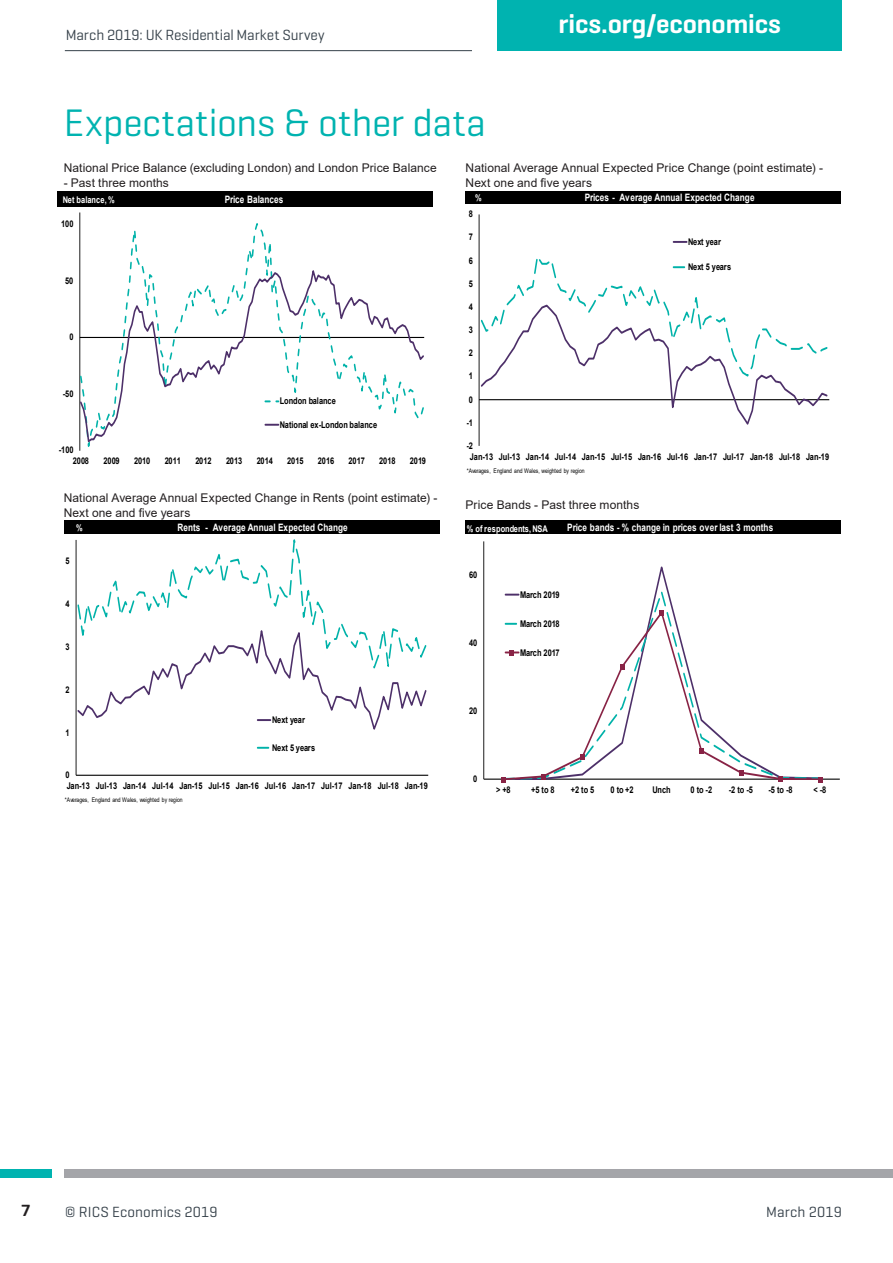
<style>
.page{position:relative;width:893px;height:1263px;background:#fff}
.page>*{position:absolute;margin:0;border:0;box-sizing:border-box;transform-origin:0 0}
.Main_Header{font:39px "Geogrotesque";color:#00b3b0}
.t1{font:600 27px "Geogrotesque";letter-spacing:-.005em;color:#fff}
.t2{font:600 16.5px "Geogrotesque";color:#231f20}
.t3{font:15px "Geogrotesque";letter-spacing:.005em;color:#36414a}
.Chart_description_te{font:12px/15px "Arial";letter-spacing:.005em;color:#231f20}
.t4{font:700 10.2px "Arial";letter-spacing:.01em;color:#fff;scale:.8 1}
.t5{font:700 9.3px "Arial";letter-spacing:-.015em;color:#000;scale:.8 1}
.t6{font:700 9.3px "Arial";letter-spacing:.025em;color:#000;scale:.8 1}
.t7{font:700 9.3px "Arial";letter-spacing:.02em;color:#fff;scale:.8 1}
.t8{font:6.3px "Arial";letter-spacing:-.02em;color:#000;scale:.8 1}
</style>
<div class="page">
<div style="left:497px;top:0;width:345px;height:51px;background:#00b3b0"></div>
<hr style="left:65px;top:50px;width:407px;height:1px;background:#36414a">
<div style="left:0;top:1169px;width:51px;height:9px;background:#00b3b0"></div>
<div style="left:64px;top:1169px;width:829px;height:9px;background:#a4a5a9"></div>
<hr style="left:80px;top:212px;width:1px;height:239px;background:#000">
<svg style="left:80px;top:215px;width:192px;height:236px"></svg>
<svg style="left:80px;top:264px;width:344px;height:180px"></svg>
<svg style="left:265px;top:400px;width:14px;height:2px"></svg>
<svg style="left:265px;top:424px;width:14px;height:2px"></svg>
<div style="left:57px;top:191px;width:376px;height:15px;background:#000"></div>
<hr style="left:76px;top:540px;width:1px;height:235px;background:#000">
<hr style="left:76px;top:775px;width:352px;height:1px;background:#000">
<svg style="left:76px;top:540px;width:249px;height:82px"></svg>
<svg style="left:76px;top:622px;width:351px;height:112px"></svg>
<svg style="left:258px;top:747px;width:12px;height:2px"></svg>
<div style="left:64px;top:521px;width:375px;height:13px;background:#000"></div>
<hr style="left:479px;top:214px;width:1px;height:232px;background:#000">
<svg style="left:673px;top:241px;width:14px;height:2px"></svg>
<svg style="left:479px;top:252px;width:350px;height:175px"></svg>
<div style="left:466px;top:191px;width:375px;height:13px;background:#000"></div>
<hr style="left:483px;top:541px;width:1px;height:238px;background:#000">
<hr style="left:484px;top:779px;width:356px;height:1px;background:#000">
<svg style="left:504px;top:609px;width:314px;height:170px"></svg>
<svg style="left:502px;top:777px;width:4px;height:5px"></svg>
<svg style="left:541px;top:774px;width:4px;height:5px"></svg>
<svg style="left:580px;top:754px;width:5px;height:6px"></svg>
<svg style="left:620px;top:664px;width:4px;height:5px"></svg>
<svg style="left:660px;top:610px;width:4px;height:5px"></svg>
<svg style="left:699px;top:748px;width:5px;height:6px"></svg>
<svg style="left:739px;top:770px;width:4px;height:5px"></svg>
<svg style="left:778px;top:776px;width:5px;height:6px"></svg>
<svg style="left:818px;top:777px;width:4px;height:5px"></svg>
<svg style="left:505px;top:594px;width:14px;height:1px"></svg>
<svg style="left:505px;top:623px;width:14px;height:2px"></svg>
<svg style="left:505px;top:650px;width:14px;height:5px"></svg>
<div style="left:466px;top:521px;width:375px;height:13px;background:#000"></div>
<p class="t3" style="left:66px;top:25px;width:260px">March 2019: UK Residential Market Survey</p>
<p class="Main_Header" style="left:64px;top:98px;width:424px">Expectations &amp; other data</p>
<h2 class="t1" style="left:559px;top:7px;width:224px">rics.org/economics</h2>
<p class="Chart_description_te" style="left:64px;top:161px;width:374px">National Price Balance (excluding London) and London Price Balance</p>
<p class="Chart_description_te" style="left:64px;top:176px;width:107px">- Past three months</p>
<p class="t7" style="left:63px;top:193px;width:66px">Net balance, %</p>
<p class="t4" style="left:225px;top:192px;width:75px">Price Balances</p>
<p class="t5" style="left:61px;top:217px;width:17px">100</p>
<p class="t5" style="left:65px;top:274px;width:12px">50</p>
<p class="t5" style="left:69px;top:330px;width:7px">0</p>
<p class="t5" style="left:63px;top:387px;width:15px">-50</p>
<p class="t5" style="left:59px;top:444px;width:20px">-100</p>
<p class="t5" style="left:280px;top:395px;width:71px">London balance</p>
<p class="t5" style="left:280px;top:418px;width:123px">National ex-London balance</p>
<p class="t5" style="left:73px;top:454px;width:22px">2008</p>
<p class="t5" style="left:103px;top:454px;width:22px">2009</p>
<p class="t5" style="left:134px;top:454px;width:22px">2010</p>
<p class="t5" style="left:165px;top:454px;width:22px">2011</p>
<p class="t5" style="left:195px;top:454px;width:22px">2012</p>
<p class="t5" style="left:226px;top:454px;width:22px">2013</p>
<p class="t5" style="left:257px;top:454px;width:22px">2014</p>
<p class="t5" style="left:287px;top:454px;width:22px">2015</p>
<p class="t5" style="left:318px;top:454px;width:22px">2016</p>
<p class="t5" style="left:349px;top:454px;width:22px">2017</p>
<p class="t5" style="left:379px;top:454px;width:22px">2018</p>
<p class="t5" style="left:410px;top:454px;width:22px">2019</p>
<p class="Chart_description_te" style="left:64px;top:490px;width:375px">National Average Annual Expected Change in Rents (point estimate) -<br>Next one and five years</p>
<p class="t7" style="left:76px;top:521px;width:10px">%</p>
<p class="t4" style="left:178px;top:520px;width:214px">Rents - Average Annual Expected Change</p>
<p class="t5" style="left:66px;top:554px;width:7px">5</p>
<p class="t5" style="left:66px;top:597px;width:7px">4</p>
<p class="t5" style="left:66px;top:640px;width:7px">3</p>
<p class="t5" style="left:66px;top:683px;width:7px">2</p>
<p class="t5" style="left:66px;top:726px;width:7px">1</p>
<p class="t5" style="left:66px;top:768px;width:7px">0</p>
<p class="t5" style="left:272px;top:713px;width:43px">Next year</p>
<p class="t5" style="left:272px;top:741px;width:55px">Next 5 years</p>
<p class="t6" style="left:67px;top:779px;width:453px">Jan-13 Jul-13 Jan-14 Jul-14 Jan-15 Jul-15 Jan-16 Jul-16 Jan-17 Jul-17 Jan-18 Jul-18 Jan-19</p>
<p class="t8" style="left:65px;top:795px;width:149px">*Averages, England and Wales, weighted by region</p>
<p class="Chart_description_te" style="left:466px;top:161px;width:359px">National Average Annual Expected Price Change (point estimate) -<br>Next one and five years</p>
<p class="t7" style="left:475px;top:192px;width:10px">%</p>
<p class="t4" style="left:585px;top:191px;width:214px">Prices - Average Annual Expected Change</p>
<p class="t5" style="left:469px;top:207px;width:7px">8</p>
<p class="t5" style="left:469px;top:231px;width:7px">7</p>
<p class="t5" style="left:469px;top:254px;width:7px">6</p>
<p class="t5" style="left:469px;top:277px;width:7px">5</p>
<p class="t5" style="left:469px;top:300px;width:7px">4</p>
<p class="t5" style="left:469px;top:323px;width:7px">3</p>
<p class="t5" style="left:469px;top:346px;width:7px">2</p>
<p class="t5" style="left:469px;top:370px;width:7px">1</p>
<p class="t5" style="left:469px;top:393px;width:7px">0</p>
<p class="t5" style="left:466px;top:416px;width:10px">-1</p>
<p class="t5" style="left:466px;top:439px;width:10px">-2</p>
<p class="t5" style="left:688px;top:235px;width:43px">Next year</p>
<p class="t5" style="left:688px;top:261px;width:55px">Next 5 years</p>
<p class="t6" style="left:470px;top:450px;width:451px">Jan-13 Jul-13 Jan-14 Jul-14 Jan-15 Jul-15 Jan-16 Jul-16 Jan-17 Jul-17 Jan-18 Jul-18 Jan-19</p>
<p class="t8" style="left:467px;top:466px;width:149px">*Averages, England and Wales, weighted by region</p>
<p class="Chart_description_te" style="left:466px;top:497px;width:175px">Price Bands - Past three months</p>
<p class="t7" style="left:467px;top:522px;width:103px">% of respondents, NSA</p>
<p class="t4" style="left:567px;top:520px;width:259px">Price bands - % change in prices over last 3 months</p>
<p class="t5" style="left:469px;top:569px;width:12px">60</p>
<p class="t5" style="left:469px;top:636px;width:12px">40</p>
<p class="t5" style="left:469px;top:704px;width:12px">20</p>
<p class="t5" style="left:520px;top:588px;width:51px">March 2019</p>
<p class="t5" style="left:520px;top:617px;width:51px">March 2018</p>
<p class="t5" style="left:520px;top:646px;width:51px">March 2017</p>
<p class="t5" style="left:473px;top:772px;width:7px">0</p>
<p class="t5" style="left:496px;top:783px;width:20px">&gt; +8</p>
<p class="t5" style="left:531px;top:783px;width:31px">+5 to 8</p>
<p class="t5" style="left:571px;top:783px;width:31px">+2 to 5</p>
<p class="t5" style="left:610px;top:783px;width:31px">0 to +2</p>
<p class="t5" style="left:653px;top:783px;width:24px">Unch</p>
<p class="t5" style="left:690px;top:783px;width:29px">0 to -2</p>
<p class="t5" style="left:729px;top:783px;width:32px">-2 to -5</p>
<p class="t5" style="left:768px;top:783px;width:32px">-5 to -8</p>
<p class="t5" style="left:814px;top:783px;width:17px">&lt; -8</p>
<h3 class="t2" style="left:21px;top:1200px;width:11px">7</h3>
<p class="t3" style="left:65px;top:1202px;width:154px">© RICS Economics 2019</p>
<p class="t3" style="left:766px;top:1202px;width:77px">March 2019</p>
</div>
